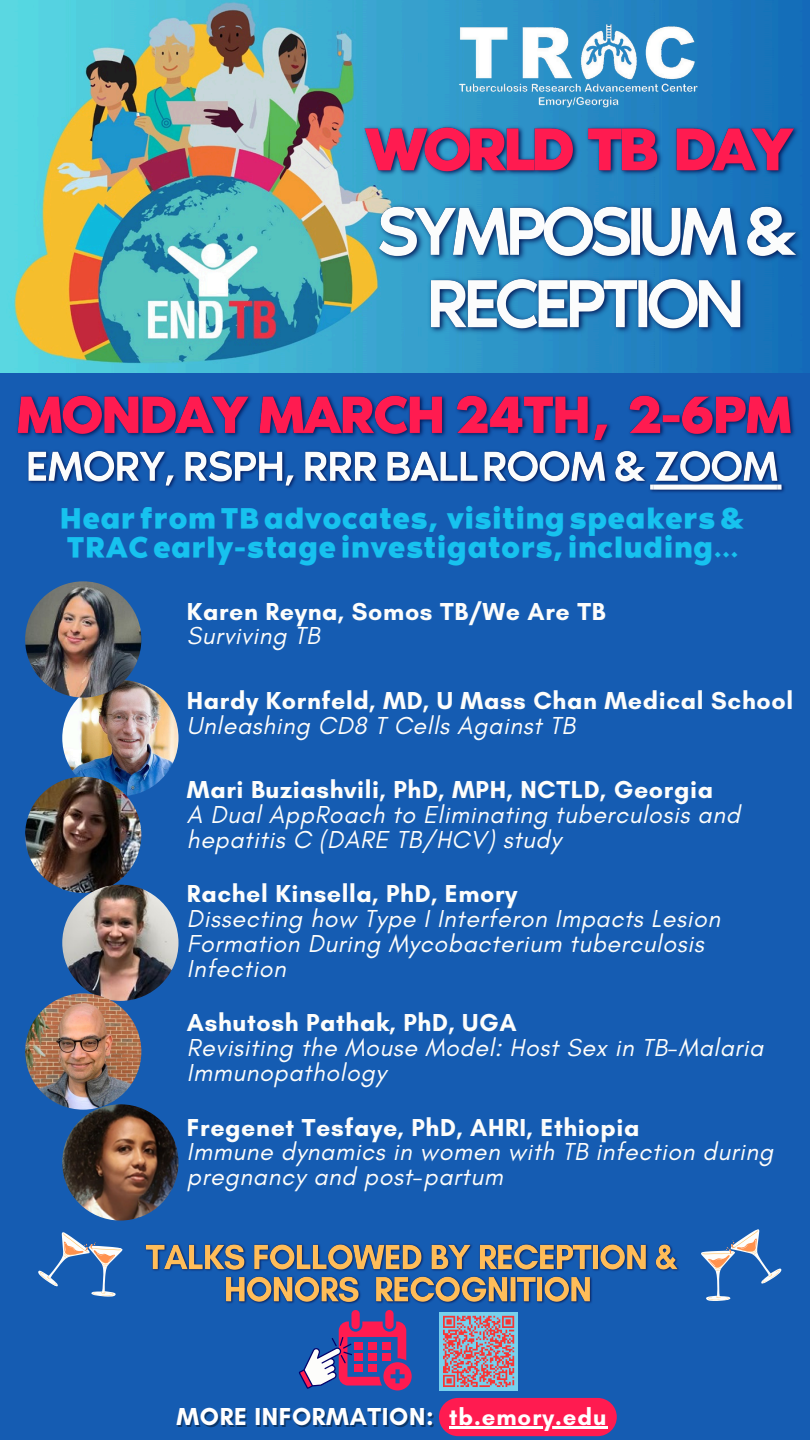
<style>
.page{position:relative;width:810px;height:1440px;background:#155cb2}
.page>*{position:absolute;margin:0;border:0;box-sizing:border-box;transform-origin:0 0}
.t1{font:36.4px/28.5px "RTL Media Pro Medium";letter-spacing:.025em;color:#17c2ef}
.t2{font:italic 25px/24.8px "Glacial Indifference";letter-spacing:.025em;color:#fdfdfb}
.t3{font:700 25px "Glacial Indifference";letter-spacing:.025em;color:#fdfdfb}
.t4{font:700 25px "Glacial Indifference";letter-spacing:.025em;color:#fff}
.t5{font:700 23.9px "Glacial Indifference";letter-spacing:.04em;color:#fff}
</style>
<div class="page">
<img style="left:0;top:0;width:810px;height:372px">
<img style="left:452px;top:12px;width:254px;height:104px">
<img style="left:62px;top:680px;width:117px;height:116px;border-radius:50%">
<img style="left:25px;top:777px;width:116px;height:116px;border-radius:50%">
<img style="left:62px;top:885px;width:117px;height:116px;border-radius:50%">
<img style="left:25px;top:993px;width:116px;height:117px;border-radius:50%">
<img style="left:62px;top:1104px;width:117px;height:117px;border-radius:50%">
<img style="left:25px;top:581px;width:116px;height:117px;border-radius:50%">
<svg style="left:701px;top:1229px;width:81px;height:72px"></svg>
<img style="left:145px;top:1244px;width:534px;height:60px">
<img style="left:359px;top:116px;width:445px;height:78px">
<img style="left:372px;top:193px;width:435px;height:165px">
<div style="left:439px;top:1398px;width:178px;height:38px;background:#ff1b50;border-radius:19px"></div>
<hr style="left:449px;top:1426px;width:159px;height:3px;background:#fff">
<img style="left:17px;top:395px;width:777px;height:48px">
<img style="left:28px;top:450px;width:757px;height:43px">
<svg style="left:38px;top:1232px;width:85px;height:65px"></svg>
<div style="left:385px;top:1310px;width:9px;height:19px;background:#ff1b50;border-radius:4px"></div>
<div style="left:351px;top:1310px;width:9px;height:19px;background:#ff1b50;border-radius:4px"></div>
<svg style="left:299px;top:1321px;width:112px;height:70px"></svg>
<div style="left:440px;top:1312px;width:78px;height:78px;background:#76d1ed"></div>
<svg style="left:443px;top:1315px;width:72px;height:72px"></svg>
<p class="t1" style="left:60px;top:507px;width:686px">HearfromTB advocates, visiting speakers&amp;<br>TRAC early-stage investigators, including...</p>
<p class="t3" style="left:187px;top:596px;width:420px">Karen Reyna, Somos TB/We Are TB</p>
<p class="t2" style="left:187px;top:623px;width:134px">Surviving TB</p>
<h6 class="t3" style="left:187px;top:685px;width:608px">Hardy Kornfeld, MD, U Mass Chan Medical School</h6>
<p class="t2" style="left:187px;top:712px;width:389px">Unleashing CD8 T Cells Against TB</p>
<p class="t3" style="left:187px;top:774px;width:528px">Mari Buziashvili, PhD, MPH, NCTLD, Georgia</p>
<p class="t2" style="left:187px;top:802px;width:555px">A Dual AppRoach to Eliminating tuberculosis and hepatitis C (DARE TB/HCV) study</p>
<p class="t3" style="left:187px;top:879px;width:332px">Rachel Kinsella, PhD, Emory</p>
<p class="t2" style="left:187px;top:906px;width:535px">Dissecting how Type I Interferon Impacts Lesion<br>Formation During Mycobacterium tuberculosis<br>Infection</p>
<p class="t3" style="left:187px;top:1008px;width:331px">Ashutosh Pathak, PhD, UGA</p>
<p class="t2" style="left:187px;top:1035px;width:578px">Revisiting the Mouse Model: Host Sex in TB-Malaria<br>Immunopathology</p>
<p class="t3" style="left:187px;top:1112px;width:454px">Fregenet Tesfaye, PhD, AHRI, Ethiopia</p>
<p class="t2" style="left:187px;top:1139px;width:588px">Immune dynamics in women with TB infection during pregnancy and post-partum</p>
<p class="t4" style="left:176px;top:1402px;width:259px">MORE INFORMATION:</p>
<p class="t5" style="left:449px;top:1402px;width:159px">tb.emory.edu</p>
</div>
